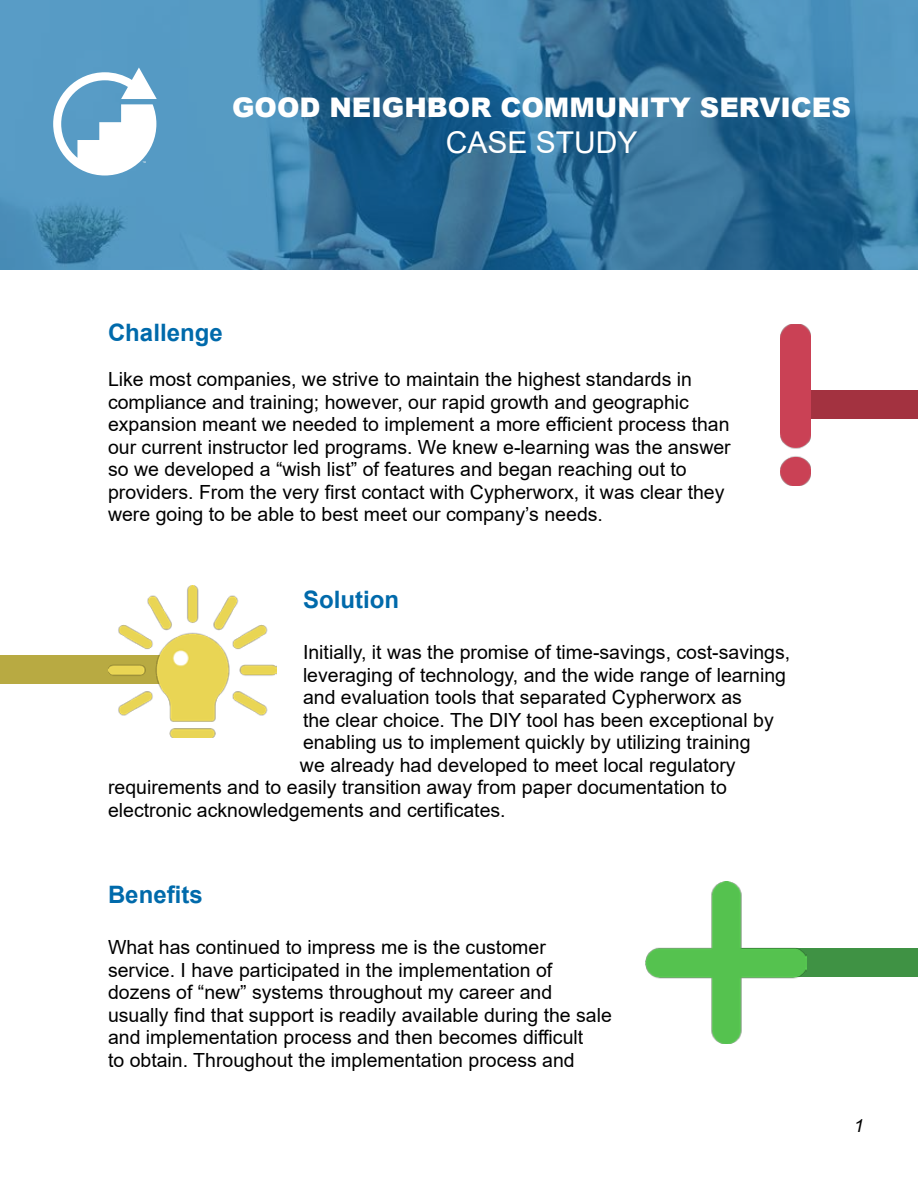
<style>
.page{position:relative;width:918px;height:1188px;background:#fff}
.page>*{position:absolute;margin:0;border:0;box-sizing:border-box;transform-origin:0 0}
.t1{font:30px "Arial";color:#fff}
.t2{font:900 27px "Arial";color:#fff}
.t3{font:700 24px "Arial";color:#006aab}
.t4{font:19.5px/22.5px "Arial";color:#000}
.t5{font:italic 18px "Arial";color:#000}
</style>
<div class="page">
<div style="left:797px;top:391px;width:121px;height:28px;background:#a33240"></div>
<img style="left:781px;top:324px;width:29px;height:162px">
<div style="left:0;top:655px;width:173px;height:28px;background:#b8aa42"></div>
<img style="left:108px;top:586px;width:168px;height:152px">
<svg style="left:0;top:0;width:918px;height:270px;background:#397aa3"></svg>
<svg style="left:53px;top:68px;width:104px;height:107px"></svg>
<div style="left:715px;top:948px;width:203px;height:28px;background:#3f9244"></div>
<img style="left:645px;top:881px;width:162px;height:162px">
<h2 class="t2" style="left:232px;top:87px;width:620px">GOOD NEIGHBOR COMMUNITY SERVICES</h2>
<h1 class="t1" style="left:446px;top:122px;width:193px">CASE STUDY</h1>
<p class="t3" style="left:108px;top:316px;width:116px">Challenge</p>
<p class="t4" style="left:108px;top:368px;width:624px">Like most companies, we strive to maintain the highest standards in compliance and training; however, our rapid growth and geographic expansion meant we needed to implement a more efficient process than our current instructor led programs. We knew e-learning was the answer so we developed a “wish list” of features and began reaching out to providers. From the very first contact with Cypherworx, it was clear they were going to be able to best meet our company’s needs.</p>
<p class="t3" style="left:303px;top:583px;width:97px">Solution</p>
<p class="t4" style="left:303px;top:641px;width:489px">Initially, it was the promise of time-savings, cost-savings,</p>
<p class="t4" style="left:303px;top:663px;width:485px">leveraging of technology, and the wide range of learning</p>
<p class="t4" style="left:303px;top:686px;width:440px">and evaluation tools that separated Cypherworx as</p>
<p class="t4" style="left:303px;top:708px;width:472px">the clear choice. The DIY tool has been exceptional by</p>
<p class="t4" style="left:303px;top:731px;width:449px">enabling us to implement quickly by utilizing training</p>
<p class="t4" style="left:300px;top:753px;width:437px">we already had developed to meet local regulatory</p>
<p class="t4" style="left:108px;top:776px;width:620px">requirements and to easily transition away from paper documentation to</p>
<p class="t4" style="left:108px;top:798px;width:399px">electronic acknowledgements and certificates.</p>
<p class="t3" style="left:108px;top:878px;width:96px">Benefits</p>
<p class="t4" style="left:108px;top:936px;width:505px">What has continued to impress me is the customer service. I have participated in the implementation of dozens of “new” systems throughout my career and usually find that support is readily available during the sale and implementation process and then becomes difficult<br>to obtain. Throughout the implementation process and</p>
<p class="t5" style="left:854px;top:1114px;width:12px">1</p>
</div>
